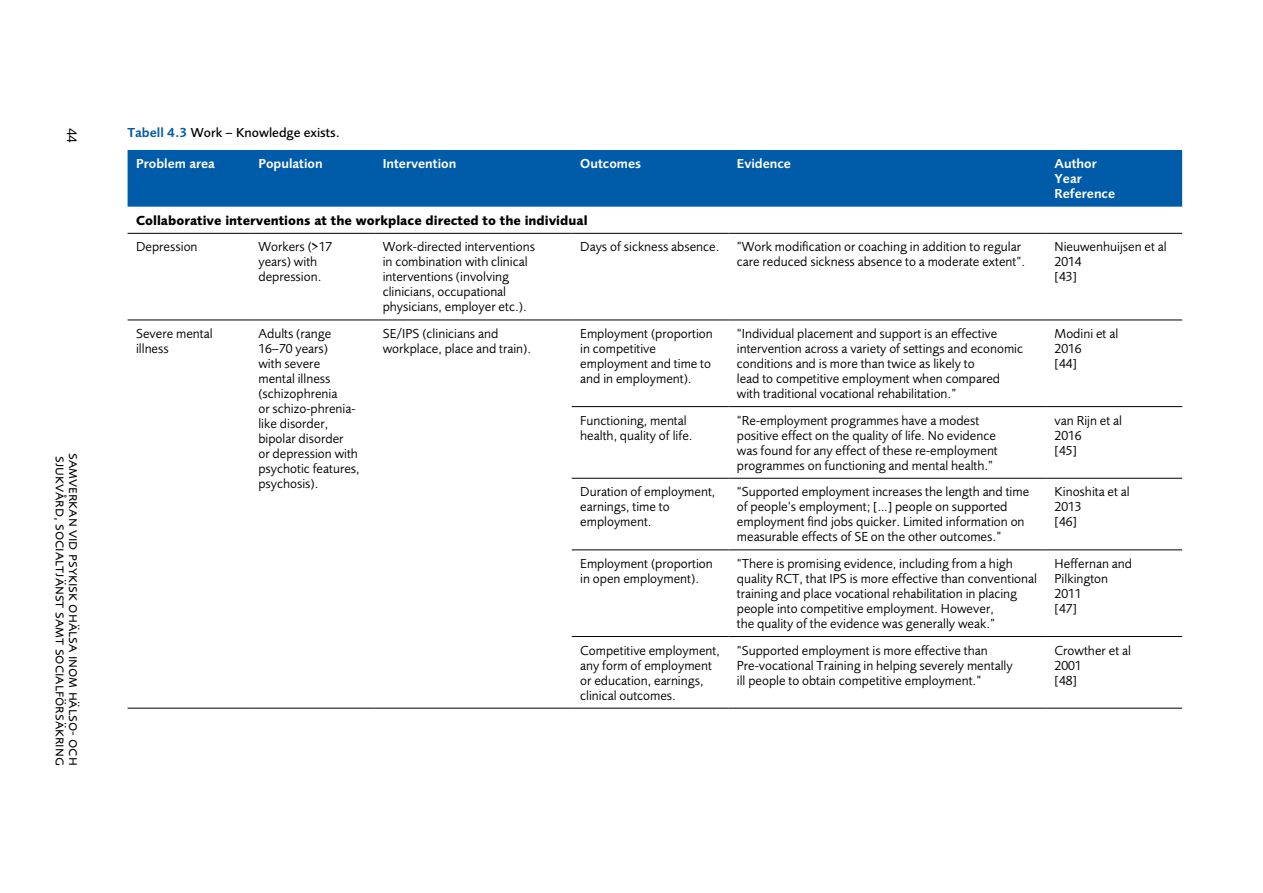
<style>
.page{position:relative;width:1263px;height:893px;background:#fff}
.page>*{position:absolute;margin:0;border:0;box-sizing:border-box;transform-origin:0 0}
.t1{font:15px "Foundry Sans Expert";color:#000}
.Tabelltext{font:13.5px/15px "Foundry Sans";color:#000}
.Tabellhuvudrubrik{font:600 13.5px "Foundry Sans";color:#fff}
.Tabellrubrik_1{font:700 13.5px "Foundry Sans";color:#000}
.Objekttitel_liggande{font:500 13.5px "Foundry Sans";color:#000}
.s1{font-weight:600;color:#005ba9}
</style>
<div class="page">
<div style="left:128px;top:150px;width:1054px;height:57px;background:#005ba9"></div>
<hr style="left:572px;top:320px;width:156px;height:1px;background:#000">
<hr style="left:728px;top:320px;width:318px;height:1px;background:#000">
<hr style="left:1046px;top:320px;width:136px;height:1px;background:#000">
<hr style="left:572px;top:406px;width:156px;height:1px;background:#000">
<hr style="left:728px;top:406px;width:318px;height:1px;background:#000">
<hr style="left:1046px;top:406px;width:136px;height:1px;background:#000">
<hr style="left:572px;top:478px;width:156px;height:1px;background:#000">
<hr style="left:728px;top:478px;width:318px;height:1px;background:#000">
<hr style="left:1046px;top:478px;width:136px;height:1px;background:#000">
<hr style="left:572px;top:550px;width:156px;height:1px;background:#000">
<hr style="left:728px;top:550px;width:318px;height:1px;background:#000">
<hr style="left:1046px;top:550px;width:136px;height:1px;background:#000">
<hr style="left:572px;top:636px;width:156px;height:1px;background:#000">
<hr style="left:728px;top:636px;width:318px;height:1px;background:#000">
<hr style="left:1046px;top:636px;width:136px;height:1px;background:#000">
<hr style="left:572px;top:708px;width:156px;height:1px;background:#000">
<hr style="left:728px;top:708px;width:318px;height:1px;background:#000">
<hr style="left:1046px;top:708px;width:136px;height:1px;background:#000">
<hr style="left:128px;top:233px;width:122px;height:1px;background:#000">
<hr style="left:250px;top:233px;width:124px;height:1px;background:#000">
<hr style="left:374px;top:233px;width:198px;height:1px;background:#000">
<hr style="left:572px;top:233px;width:156px;height:1px;background:#000">
<hr style="left:728px;top:233px;width:318px;height:1px;background:#000">
<hr style="left:1046px;top:233px;width:136px;height:1px;background:#000">
<hr style="left:128px;top:320px;width:122px;height:1px;background:#000">
<hr style="left:128px;top:708px;width:122px;height:1px;background:#000">
<hr style="left:250px;top:320px;width:124px;height:1px;background:#000">
<hr style="left:250px;top:708px;width:124px;height:1px;background:#000">
<hr style="left:374px;top:320px;width:198px;height:1px;background:#000">
<hr style="left:374px;top:708px;width:198px;height:1px;background:#000">
<p class="t1" style="left:83px;top:128px;width:17px;rotate:90deg">44</p>
<p class="Objekttitel_liggande" style="left:128px;top:125px;width:214px"><span class="s1">Tabell 4.3</span> Work – Knowledge exists.</p>
<p class="Tabellhuvudrubrik" style="left:136px;top:156px;width:80px">Problem area</p>
<p class="Tabellhuvudrubrik" style="left:258px;top:156px;width:66px">Population</p>
<p class="Tabellhuvudrubrik" style="left:383px;top:156px;width:75px">Intervention</p>
<p class="Tabellhuvudrubrik" style="left:580px;top:156px;width:62px">Outcomes</p>
<p class="Tabellhuvudrubrik" style="left:737px;top:156px;width:56px">Evidence</p>
<p class="Tabellhuvudrubrik" style="left:1054px;top:156px;width:44px">Author</p>
<p class="Tabellhuvudrubrik" style="left:1054px;top:171px;width:29px">Year</p>
<p class="Tabellhuvudrubrik" style="left:1054px;top:186px;width:62px">Reference</p>
<p class="Tabellrubrik_1" style="left:136px;top:212px;width:453px">Collaborative interventions at the workplace directed to the individual</p>
<p class="Tabelltext" style="left:136px;top:239px;width:63px">Depression</p>
<p class="Tabelltext" style="left:258px;top:239px;width:75px">Workers (&gt;17 years) with depression.</p>
<p class="Tabelltext" style="left:383px;top:239px;width:154px">Work-directed interventions in combination with clinical interventions (involving clinicians, occupational physicians, employer etc.).</p>
<p class="Tabelltext" style="left:580px;top:239px;width:141px">Days of sickness absence.</p>
<p class="Tabelltext" style="left:737px;top:239px;width:290px">”Work modification or coaching in addition to regular care reduced sickness absence to a moderate extent”.</p>
<p class="Tabelltext" style="left:1054px;top:239px;width:114px">Nieuwenhuijsen et al<br>2014<br>[43]</p>
<p class="Tabelltext" style="left:136px;top:326px;width:78px">Severe mental illness</p>
<p class="Tabelltext" style="left:258px;top:326px;width:103px">Adults (range<br>16–70 years)<br>with severe mental illness (schizophrenia<br>or schizo-phrenia&shy;like disorder, bipolar disorder<br>or depression with psychotic features, psychosis).</p>
<p class="Tabelltext" style="left:383px;top:326px;width:150px">SE/IPS (clinicians and workplace, place and train).</p>
<p class="Tabelltext" style="left:580px;top:326px;width:134px">Employment (proportion in competitive employment and time to and in employment).</p>
<p class="Tabelltext" style="left:737px;top:326px;width:288px">“Individual placement and support is an effective intervention across a variety of settings and economic conditions and is more than twice as likely to<br>lead to competitive employment when compared with traditional vocational rehabilitation.”</p>
<p class="Tabelltext" style="left:1054px;top:326px;width:65px">Modini et al<br>2016<br>[44]</p>
<p class="Tabelltext" style="left:580px;top:413px;width:114px">Functioning, mental health, quality of life.</p>
<p class="Tabelltext" style="left:737px;top:413px;width:262px">“Re-employment programmes have a modest positive effect on the quality of life. No evidence was found for any effect of these re-employment programmes on functioning and mental health.”</p>
<p class="Tabelltext" style="left:1054px;top:413px;width:69px">van Rijn et al<br>2016<br>[45]</p>
<p class="Tabelltext" style="left:580px;top:484px;width:137px">Duration of employment, earnings, time to employment.</p>
<p class="Tabelltext" style="left:737px;top:484px;width:294px">“Supported employment increases the length and time of people’s employment; […] people on supported employment find jobs quicker. Limited information on measurable effects of SE on the other outcomes.”</p>
<p class="Tabelltext" style="left:1054px;top:484px;width:77px">Kinoshita et al<br>2013<br>[46]</p>
<p class="Tabelltext" style="left:580px;top:556px;width:134px">Employment (proportion in open employment).</p>
<p class="Tabelltext" style="left:737px;top:556px;width:302px">“There is promising evidence, including from a high quality RCT, that IPS is more effective than conventional training and place vocational rehabilitation in placing people into competitive employment. However,<br>the quality of the evidence was generally weak.”</p>
<p class="Tabelltext" style="left:1054px;top:556px;width:79px">Heffernan and<br>Pilkington<br>2011<br>[47]</p>
<p class="Tabelltext" style="left:580px;top:643px;width:141px">Competitive employment, any form of employment or education, earnings, clinical outcomes.</p>
<p class="Tabelltext" style="left:737px;top:643px;width:277px">“Supported employment is more effective than<br>Pre-vocational Training in helping severely mentally ill people to obtain competitive employment.”</p>
<p class="Tabelltext" style="left:1054px;top:643px;width:78px">Crowther et al<br>2001<br>[48]</p>
<p class="t1" style="left:69px;top:456px;width:311px;rotate:90deg">sjukvård, socialtjänst samt socialförsäkring</p>
<p class="t1" style="left:83px;top:453px;width:314px;rotate:90deg">samverkan vid psykisk ohälsa inom hälso- och</p>
</div>
